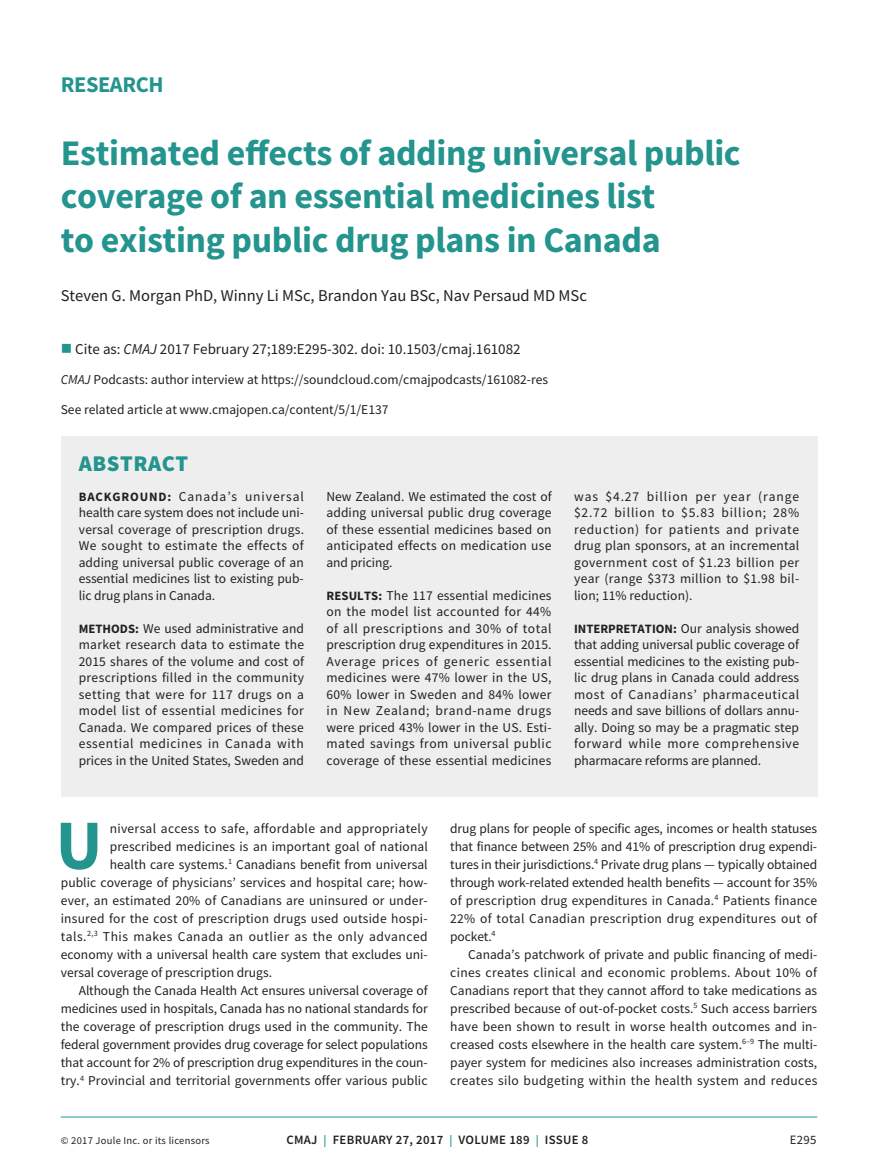
<style>
.page{position:relative;width:878px;height:1175px;background:#fff}
.page>*{position:absolute;margin:0;border:0;box-sizing:border-box;transform-origin:0 0}
.t1{font:700 70.65px "Source Sans Pro";color:#24948e}
.t2{font:700 36px/43.2px "Source Sans Pro";letter-spacing:-.01em;color:#24948e}
.t3{font:700 22.5px "Source Sans Pro";letter-spacing:-.02em;color:#24948e}
.t4{font:900 22.5px "Source Sans Pro";letter-spacing:.025em;color:#24948e}
.t5{font:16.5px "Source Sans Pro";color:#231f20}
.t6{font:15px "Source Sans Pro";color:#231f20}
.t7{font:13.5px/16.5px "Source Sans Pro";letter-spacing:.005em;color:#231f20;text-align:justify}
.t8{font:13.5px "Source Sans Pro";letter-spacing:.035em;color:#231f20}
.t9{font:13.5px "Source Sans Pro";letter-spacing:.025em;color:#231f20}
.t10{font:600 12.75px "Source Sans Pro";letter-spacing:.025em;color:#231f20}
.t11{font:12.75px "Source Sans Pro";color:#231f20}
.t12{font:10.5px "Source Sans Pro";letter-spacing:.025em;color:#231f20}
.s1{color:#24948e}
.s2{font-style:italic}
.s3{font-weight:700;font-size:12.75px}
.s4{font-size:12px;color:#24948e}
</style>
<div class="page">
<hr style="left:61px;top:1116px;width:756px;height:1px;background:#24948e">
<div style="left:61px;top:436px;width:756px;height:360px;background:#eeeeef"></div>
<h3 class="t3" style="left:61px;top:69px;width:104px">RESEARCH</h3>
<h2 class="t2" style="left:61px;top:131px;width:681px">Estimated effects of adding universal public coverage of an essential medicines list<br>to existing public drug plans in Canada</h2>
<p class="t5" style="left:61px;top:285px;width:527px">Steven G. Morgan PhD, Winny Li MSc, Brandon Yau BSc, Nav Persaud MD MSc</p>
<p class="t6" style="left:61px;top:339px;width:461px"><span class="s1">■</span> Cite as: <span class="s2">CMAJ</span> 2017 February 27;189:E295-302. doi: 10.1503/cmaj.161082</p>
<p class="t7" style="left:61px;top:371px;width:489px"><span class="s2">CMAJ</span> Podcasts: author interview at https://soundcloud.com/cmajpodcasts/161082-res</p>
<p class="t7" style="left:61px;top:401px;width:329px">See related article at www.cmajopen.ca/content/5/1/E137</p>
<h3 class="t4" style="left:79px;top:448px;width:111px">ABSTRACT</h3>
<p class="t7" style="left:79px;top:488px;width:227px"><span class="s3">BACKGROUND:</span> Canada’s universal health care system does not include uni&shy;versal coverage of prescription drugs.<br>We sought to estimate the effects of adding universal public coverage of an essential medicines list to existing pub&shy;lic drug plans in Canada.</p>
<p class="t7" style="left:79px;top:620px;width:227px"><span class="s3">METHODS:</span> We used administrative and market research data to estimate the 2015 shares of the volume and cost of prescriptions filled in the community setting that were for 117 drugs on a model list of essential medicines for Canada. We compared prices of these essential medicines in Canada with prices in the United States, Sweden and</p>
<p class="t7" style="left:574px;top:488px;width:227px">was $4.27 billion per year (range $2.72 billion to $5.83 billion; 28% reduction) for patients and private drug plan sponsors, at an incremental government cost of $1.23 billion per year (range $373 million to $1.98 bil&shy;lion; 11% reduction).</p>
<p class="t7" style="left:574px;top:620px;width:227px"><span class="s3">INTERPRETATION:</span> Our analysis showed that adding universal public coverage of essential medicines to the existing pub&shy;lic drug plans in Canada could address most of Canadians’ pharmaceutical needs and save billions of dollars annu&shy;ally. Doing so may be a pragmatic step forward while more comprehensive pharmacare reforms are planned.</p>
<p class="t7" style="left:326px;top:488px;width:227px">New Zealand. We estimated the cost of adding universal public drug coverage of these essential medicines based on anticipated effects on medication use and pricing.</p>
<p class="t7" style="left:326px;top:587px;width:227px"><span class="s3">RESULTS:</span> The 117 essential medicines on the model list accounted for 44% of all prescriptions and 30% of total prescription drug expenditures in 2015.<br>Average prices of generic essential medicines were 47% lower in the US, 60% lower in Sweden and 84% lower in New Zealand; brand-name drugs were priced 43% lower in the US. Esti&shy;mated savings from universal public coverage of these essential medicines</p>
<h1 class="t1" style="left:56px;top:797px;width:48px">U</h1>
<p class="t9" style="left:110px;top:819px;width:319px">niversal access to safe, affordable and appropriately</p>
<p class="t7" style="left:110px;top:838px;width:320px">prescribed medicines is an important goal of national</p>
<p class="t7" style="left:110px;top:856px;width:319px">health care systems.<sup>1</sup> Canadians benefit from universal</p>
<p class="t7" style="left:61px;top:874px;width:368px">public coverage of physicians’ services and hospital care; how-</p>
<p class="t7" style="left:61px;top:892px;width:368px">ever, an estimated 20% of Canadians are uninsured or under-</p>
<p class="t7" style="left:61px;top:910px;width:368px">insured for the cost of prescription drugs used outside hospi-</p>
<p class="t8" style="left:61px;top:927px;width:368px">tals.<sup>2,3</sup> This makes Canada an outlier as the only advanced</p>
<p class="t7" style="left:61px;top:946px;width:368px">economy with a universal health care system that excludes uni-</p>
<p class="t7" style="left:61px;top:964px;width:213px">versal coverage of prescription drugs.</p>
<p class="t7" style="left:79px;top:982px;width:350px">Although the Canada Health Act ensures universal coverage of</p>
<p class="t7" style="left:61px;top:1000px;width:368px">medicines used in hospitals, Canada has no national standards for</p>
<p class="t7" style="left:61px;top:1018px;width:368px">the coverage of prescription drugs used in the community. The</p>
<p class="t7" style="left:61px;top:1036px;width:368px">federal government provides drug coverage for select populations</p>
<p class="t7" style="left:61px;top:1054px;width:368px">that account for 2% of prescription drug expenditures in the coun-</p>
<p class="t7" style="left:61px;top:1072px;width:368px">try.<sup>4</sup> Provincial and territorial governments offer various public</p>
<p class="t7" style="left:450px;top:819px;width:368px;line-height:18px">drug plans for people of specific ages, incomes or health statuses that finance between 25% and 41% of prescription drug expendi&shy;tures in their jurisdictions.<sup>4</sup> Private drug plans — typically obtained through work-related extended health benefits — account for 35% of prescription drug expenditures in Canada.<sup>4</sup> Patients finance 22% of total Canadian prescription drug expenditures out of pocket.<sup>4</sup></p>
<p class="t7" style="left:450px;top:945px;width:368px;line-height:18px;text-indent:18px">Canada’s patchwork of private and public financing of medi&shy;cines creates clinical and economic problems. About 10% of Canadians report that they cannot afford to take medications as prescribed because of out-of-pocket costs.<sup>5</sup> Such access barriers have been shown to result in worse health outcomes and in&shy;creased costs elsewhere in the health care system.<sup>6–9</sup> The multi&shy;payer system for medicines also increases administration costs, creates silo budgeting within the health system and reduces</p>
<p class="t12" style="left:61px;top:1134px;width:150px">© 2017 Joule Inc. or its licensors</p>
<p class="t10" style="left:286px;top:1131px;width:303px">CMAJ <span class="s4">|</span> FEBRUARY 27, 2017 <span class="s4">|</span> VOLUME 189 <span class="s4">|</span> ISSUE 8</p>
<p class="t11" style="left:789px;top:1132px;width:28px">E295</p>
</div>
